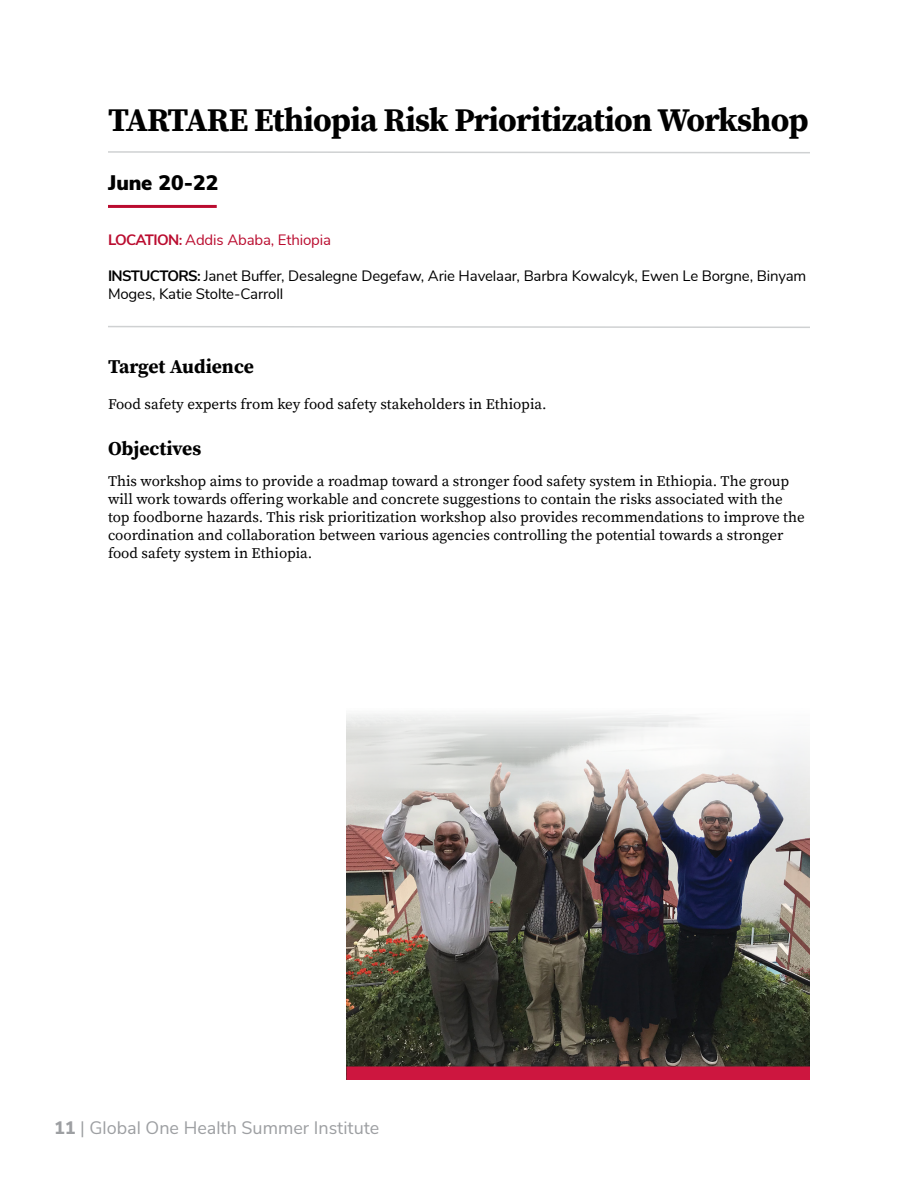
<style>
.page{position:relative;width:918px;height:1188px;background:#fff}
.page>*{position:absolute;margin:0;border:0;box-sizing:border-box;transform-origin:0 0}
.t1{font:700 33px "Buckeye Serif 2";letter-spacing:-.02em;color:#000}
.t2{font:900 21px "Buckeye Sans 2";color:#000}
.t3{font:700 19.5px "Buckeye Serif 2";color:#000}
.t4{font:18px "Buckeye Sans";color:#9d9fa2}
.t5{font:15px/18px "Buckeye Serif 2";color:#000}
.t6{font:15px/18px "Buckeye Sans 2";letter-spacing:-.01em;color:#000}
.t7{font:15px "Buckeye Sans 2";letter-spacing:-.01em;color:#ba0c2f}
.s1{font-weight:700}
.s2{font-weight:800}
</style>
<div class="page">
<svg style="left:108px;top:151px;width:702px;height:3px"></svg>
<hr style="left:108px;top:205px;width:109px;height:3px;background:#ba0c2f">
<svg style="left:108px;top:326px;width:702px;height:2px"></svg>
<img style="left:346px;top:714px;width:464px;height:352px">
<div style="left:346px;top:1066px;width:464px;height:14px;background:#cd163f"></div>
<p class="t1" style="left:108px;top:101px;width:702px">TARTARE Ethiopia Risk Prioritization Workshop</p>
<p class="t2" style="left:108px;top:169px;width:112px">June 20-22</p>
<p class="t7" style="left:108px;top:230px;width:225px"><span class="s1">LOCATION:</span> Addis Ababa, Ethiopia</p>
<p class="t6" style="left:108px;top:267px;width:700px"><span class="s1">INSTUCTORS:</span> Janet Buffer, Desalegne Degefaw, Arie Havelaar, Barbra Kowalcyk, Ewen Le Borgne, Binyam<br>Moges, Katie Stolte-Carroll</p>
<p class="t3" style="left:108px;top:356px;width:148px">Target Audience</p>
<p class="t5" style="left:108px;top:396px;width:440px">Food safety experts from key food safety stakeholders in Ethiopia.</p>
<p class="t3" style="left:108px;top:437px;width:95px">Objectives</p>
<p class="t5" style="left:108px;top:473px;width:698px">This workshop aims to provide a roadmap toward a stronger food safety system in Ethiopia. The group will work towards offering workable and concrete suggestions to contain the risks associated with the top foodborne hazards. This risk prioritization workshop also provides recommendations to improve the coordination and collaboration between various agencies controlling the potential towards a stronger food safety system in Ethiopia.</p>
<p class="t4" style="left:54px;top:1115px;width:327px"><span class="s2">11</span> | Global One Health Summer Institute</p>
</div>
